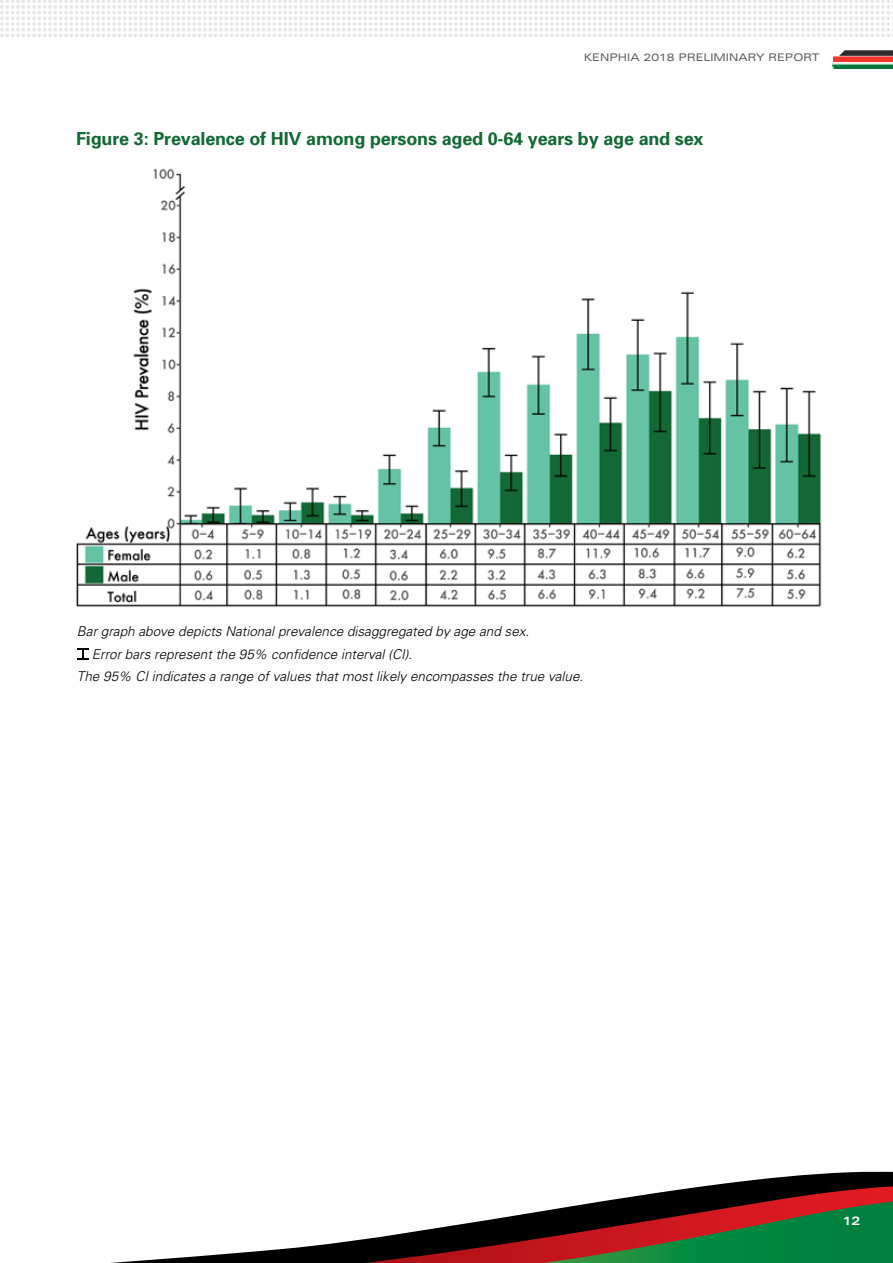
<style>
.page{position:relative;width:893px;height:1263px;background:#fff}
.page>*{position:absolute;margin:0;border:0;box-sizing:border-box;transform-origin:0 0}
.t1{font:700 18px "Univers";letter-spacing:-.01em;color:#136935}
.t2{font:italic 300 13.5px "Univers";color:#000}
.t3{font:700 expanded 12px "Univers";color:#fff}
.t4{font:expanded 10.5px "Univers";color:#58595b}
</style>
<div class="page">
<svg style="left:110px;top:1171px;width:783px;height:92px"></svg>
<svg style="left:210px;top:1185px;width:683px;height:78px"></svg>
<svg style="left:402px;top:1196px;width:491px;height:67px;background:#5d543f"></svg>
<svg style="left:0;top:0;width:893px;height:37px"></svg>
<svg style="left:839px;top:50px;width:54px;height:6px"></svg>
<div style="left:833px;top:56px;width:60px;height:6px;background:#f3392f"></div>
<img style="left:832px;top:63px;width:61px;height:5px">
<img style="left:76px;top:168px;width:746px;height:439px">
<svg style="left:77px;top:648px;width:12px;height:12px"></svg>
<p class="t4" style="left:584px;top:52px;width:237px">KENPHIA 2018 PRELIMINARY REPORT</p>
<h1 class="t1" style="left:76px;top:127px;width:629px">Figure 3: Prevalence of HIV among persons aged 0-64 years by age and sex</h1>
<p class="t2" style="left:77px;top:623px;width:454px">Bar graph above depicts National prevalence disaggregated by age and sex.</p>
<p class="t2" style="left:92px;top:646px;width:322px">Error bars represent the 95% confidence interval (CI).</p>
<p class="t2" style="left:77px;top:668px;width:508px">The 95% CI indicates a range of values that most likely encompasses the true value.</p>
<p class="t3" style="left:843px;top:1214px;width:19px">12</p>
</div>
